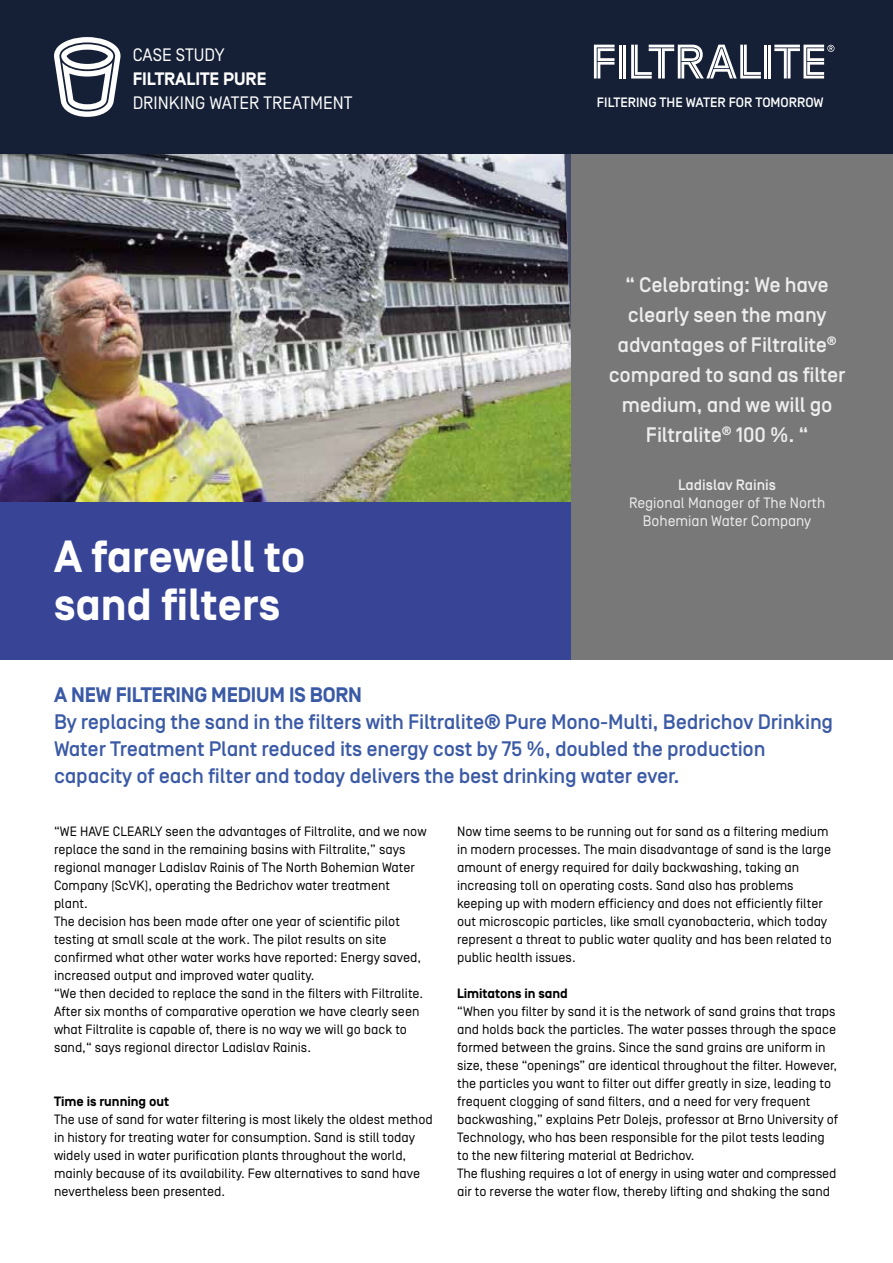
<style>
.page{position:relative;width:893px;height:1263px;background:#fff}
.page>*{position:absolute;margin:0;border:0;box-sizing:border-box;transform-origin:0 0}
.t1{font:700 45px/48px "Simplon Norm";color:#fff}
.t2{font:500 21px/27px "Simplon Norm";letter-spacing:-.01em;color:#3b5aa6}
.t3{font:500 21px/30px "Simplon Norm";letter-spacing:-.01em;color:#ededed;text-align:center}
.t4{font:700 21px "Simplon Norm";letter-spacing:-.01em;color:#3b5aa6}
.t5{font:18px "Simplon Norm";color:#fff}
.t6{font:700 18px "Simplon Norm";color:#fff}
.t7{font:15px/18px "Simplon Norm";color:#ededed;text-align:center}
.t8{font:500 15px "Simplon Norm";color:#ededed}
.t9{font:13.5px/18px "Simplon Norm";color:#000}
.t10{font:700 13.5px "Simplon Norm";color:#000}
.t11{font:500 13.5px "Simplon Norm";color:#fff}
</style>
<div class="page">
<div style="left:0;top:501px;width:571px;height:159px;background:#384596"></div>
<img style="left:0;top:153px;width:571px;height:349px">
<div style="left:571px;top:35px;width:322px;height:625px;background:#787878"></div>
<div style="left:0;top:0;width:893px;height:153px;background:#152036"></div>
<svg style="left:54px;top:37px;width:67px;height:80px"></svg>
<hr style="left:619px;top:45px;width:3px;height:34px;background:#fff">
<hr style="left:623px;top:45px;width:2px;height:34px;background:#fff">
<svg style="left:594px;top:45px;width:20px;height:34px"></svg>
<hr style="left:764px;top:45px;width:3px;height:34px;background:#fff">
<hr style="left:768px;top:45px;width:3px;height:34px;background:#fff">
<svg style="left:774px;top:45px;width:60px;height:34px"></svg>
<svg style="left:631px;top:45px;width:130px;height:34px"></svg>
<h3 class="t5" style="left:133px;top:46px;width:94px">CASE STUDY</h3>
<h3 class="t6" style="left:133px;top:69px;width:135px">FILTRALITE PURE</h3>
<h3 class="t5" style="left:133px;top:94px;width:221px">DRINKING WATER TREATMENT</h3>
<h1 class="t1" style="left:54px;top:534px;width:253px">A farewell to sand filters</h1>
<p class="t11" style="left:597px;top:95px;width:228px">FILTERING THE WATER FOR TOMORROW</p>
<h2 class="t3" style="left:609px;top:270px;width:238px">“ Celebrating: We have clearly seen the many advantages of Filtralite<sup>® </sup>compared to sand as filter medium, and we will go<br>Filtralite<sup>®</sup> 100 %. “</h2>
<p class="t8" style="left:678px;top:477px;width:99px">Ladislav Rainis</p>
<p class="t7" style="left:629px;top:494px;width:198px">Regional Manager of The North<br>Bohemian Water Company</p>
<h2 class="t4" style="left:54px;top:683px;width:310px">A NEW FILTERING MEDIUM IS BORN</h2>
<p class="t2" style="left:54px;top:709px;width:781px">By replacing the sand in the filters with Filtralite® Pure Mono-Multi, Bedrichov Drinking<br>Water Treatment Plant reduced its energy cost by 75 %, doubled the production capacity of each filter and today delivers the best drinking water ever.</p>
<p class="t9" style="left:54px;top:822px;width:374px">“WE HAVE CLEARLY seen the advantages of Filtralite, and we now replace the sand in the remaining basins with Filtralite,” says regional manager Ladislav Rainis of The North Bohemian Water Company (ScVK), operating the Bedrichov water treatment plant.<br>The decision has been made after one year of scientific pilot testing at small scale at the work. The pilot results on site confirmed what other water works have reported: Energy saved, increased output and improved water quality.<br>“We then decided to replace the sand in the filters with Filtralite.<br>After six months of comparative operation we have clearly seen what Filtralite is capable of, there is no way we will go back to sand,“ says regional director Ladislav Rainis.</p>
<p class="t10" style="left:54px;top:1094px;width:117px">Time is running out</p>
<p class="t9" style="left:54px;top:1110px;width:380px">The use of sand for water filtering is most likely the oldest method in history for treating water for consumption. Sand is still today widely used in water purification plants throughout the world, mainly because of its availability. Few alternatives to sand have nevertheless been presented.</p>
<p class="t9" style="left:457px;top:822px;width:376px">Now time seems to be running out for sand as a filtering medium in modern processes. The main disadvantage of sand is the large amount of energy required for daily backwashing, taking an increasing toll on operating costs. Sand also has problems keeping up with modern efficiency and does not efficiently filter out microscopic particles, like small cyanobacteria, which today represent a threat to public water quality and has been related to public health issues.</p>
<p class="t10" style="left:457px;top:986px;width:112px">Limitatons in sand</p>
<p class="t9" style="left:457px;top:1002px;width:383px">“When you filter by sand it is the network of sand grains that traps and holds back the particles. The water passes through the space formed between the grains. Since the sand grains are uniform in size, these “openings” are identical throughout the filter. However, the particles you want to filter out differ greatly in size, leading to frequent clogging of sand filters, and a need for very frequent backwashing,” explains Petr Dolejs, professor at Brno University of Technology, who has been responsible for the pilot tests leading to the new filtering material at Bedrichov.<br>The flushing requires a lot of energy in using water and compressed air to reverse the water flow, thereby lifting and shaking the sand</p>
</div>
